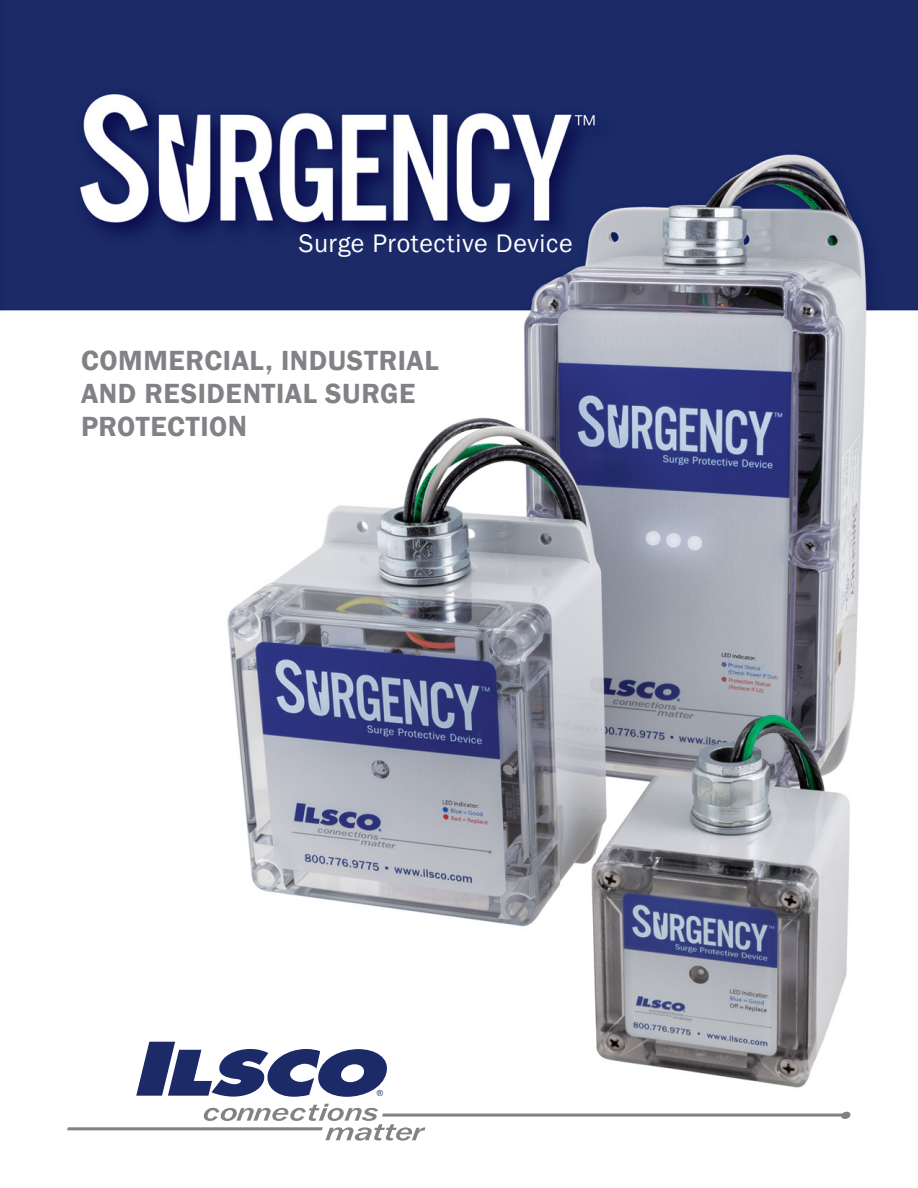
<style>
.page{position:relative;width:918px;height:1188px;background:#fff}
.page>*{position:absolute;margin:0;border:0;box-sizing:border-box;transform-origin:0 0}
.t1{font:28.5px/33px "Franklin Gothic URW Dem";letter-spacing:.02em;color:#808285}
.t2{font:26.1px "Franklin Gothic URW Boo";letter-spacing:.02em;color:#fff}
.t3{font:9px "Franklin Gothic URW Boo";color:#1c2b68}
.s1{font-size:30px}
</style>
<div class="page">
<img style="left:0;top:0;width:918px;height:1104px">
<svg style="left:67px;top:1104px;width:784px;height:37px"></svg>
<svg style="left:136px;top:1042px;width:254px;height:55px"></svg>
<p class="t2" style="left:299px;top:227px;width:275px">Surge Protective Device</p>
<p class="t1" style="left:81px;top:344px;width:359px">COMMERCIAL, INDUSTRIAL<br>AND RESIDENTIAL SURGE<br>PROTECTIO<span class="s1">N</span></p>
<p class="t3" style="left:376px;top:1087px;width:8px">®</p>
</div>
